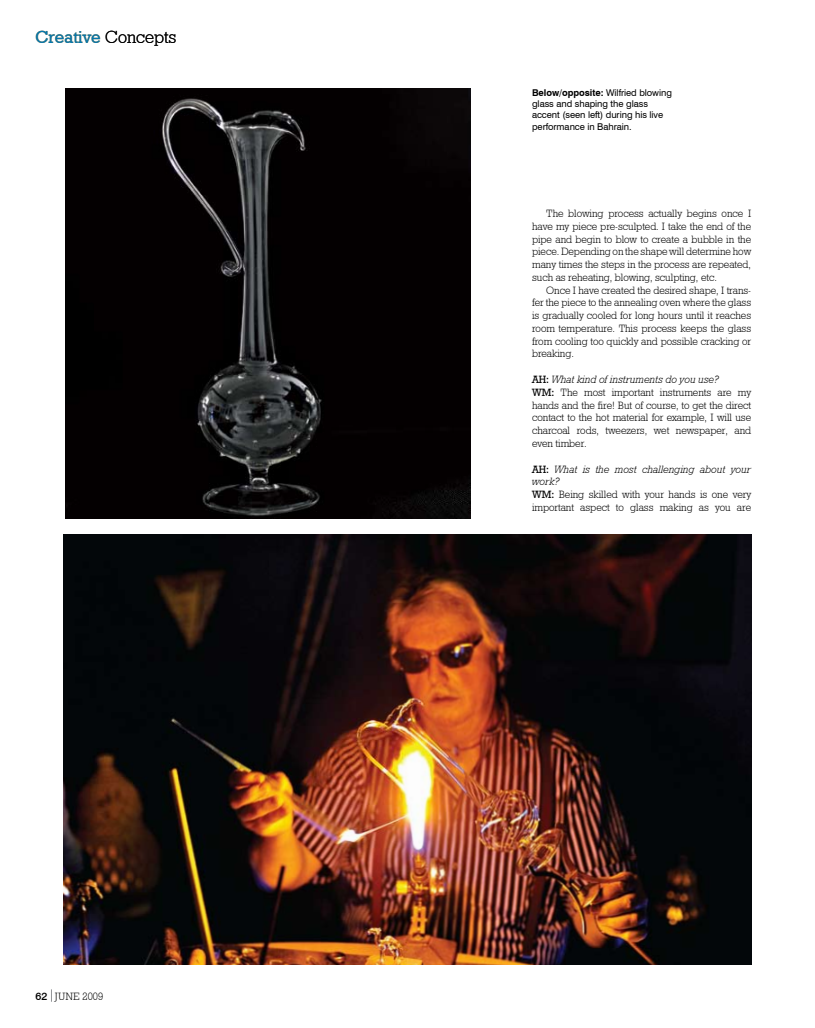
<style>
.page{position:relative;width:815px;height:1028px;background:#fff}
.page>*{position:absolute;margin:0;border:0;box-sizing:border-box;transform-origin:0 0}
.t1{font:17.5px "Geometric Slab 712 BT Medium A";color:#0477b0}
.t2{font:10.62px/12.8px "Geometric Slab 712 BT Light A";letter-spacing:-.005em;color:#000;text-align:justify}
.t3{font:10.62px/12.8px "Geometric Slab 712 BT Light Italic A";color:#000}
.t4{font:9.38px/11.2px "Swiss 721 BT";letter-spacing:-.005em;color:#000}
.s1{font-family:"Geometric Slab 712 BT Light A";color:#000}
.s2{font-family:"Swiss 721 BT";font-weight:500}
.s3{font-weight:700}
.s4{font-family:"Geometric Slab 712 BT Medium A"}
</style>
<div class="page">
<svg style="left:51px;top:989px;width:1px;height:12px"></svg>
<img style="left:65px;top:89px;width:405px;height:430px">
<img style="left:64px;top:534px;width:687px;height:430px">
<h1 class="t1" style="left:35px;top:26px;width:143px">Creative <span class="s1">Concepts</span></h1>
<p class="t2" style="left:35px;top:989px;width:27px"><span class="s2">62</span> JUNE</p>
<p class="t2" style="left:83px;top:989px;width:22px">2009</p>
<p class="t4" style="left:532px;top:87px;width:141px"><span class="s3">Below/opposite:</span> Wilfried blowing glass and shaping the glass accent (seen left) during his live performance in Bahrain.</p>
<p class="t2" style="left:532px;top:207px;width:221px;text-indent:14px">The blowing process actually begins once I have my piece pre-sculpted. I take the end of the pipe and begin to blow to create a bubble in the piece. Depending on the shape will determine how many times the steps in the process are repeated, such as reheating, blowing, sculpting, etc.</p>
<p class="t2" style="left:532px;top:283px;width:221px;text-indent:14px">Once I have created the desired shape, I trans&shy;fer the piece to the annealing oven where the glass is gradually cooled for long hours until it reaches room temperature. This process keeps the glass from cooling too quickly and possible cracking or breaking.</p>
<p class="t3" style="left:532px;top:373px;width:189px"><span class="s4">AH:</span> What kind of instruments do you use?</p>
<p class="t2" style="left:532px;top:385px;width:221px"><span class="s4">WM:</span> The most important instruments are my hands and the fire! But of course, to get the direct contact to the hot material for example, I will use charcoal rods, tweezers, wet newspaper, and even timber.</p>
<p class="t3" style="left:532px;top:462px;width:221px"><span class="s4">AH:</span> What is the most challenging about your work?</p>
<p class="t2" style="left:532px;top:488px;width:221px"><span class="s4">WM:</span> Being skilled with your hands is one very important aspect to glass making as you are</p>
</div>
